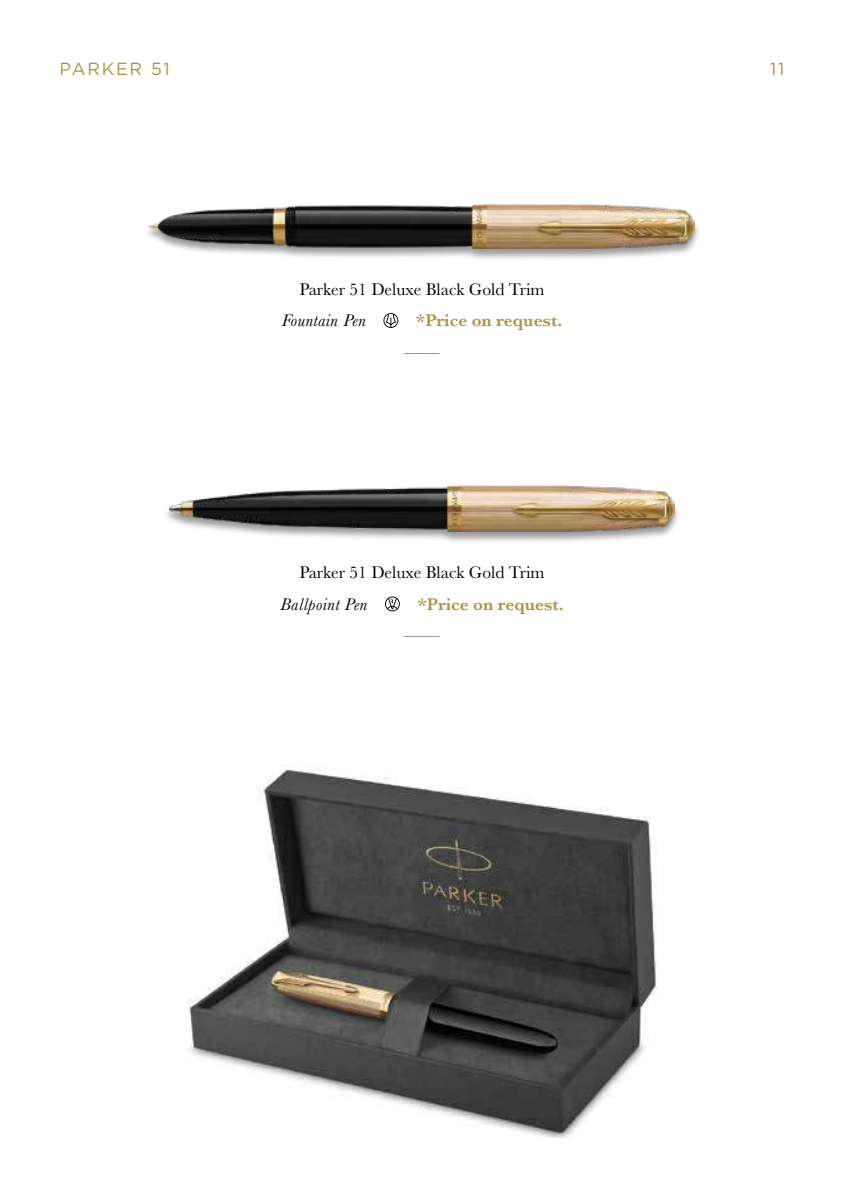
<style>
.page{position:relative;width:844px;height:1197px;background:#fff}
.page>*{position:absolute;margin:0;border:0;box-sizing:border-box;transform-origin:0 0}
.t1{font:17.5px "Baskerville MT Std";color:#000}
.t2{font:600 17.5px "Baskerville";color:#b19141}
.t3{font:italic 17.5px "Baskerville MT Std";letter-spacing:.025em;color:#000}
.t4{font:17.5px "Gotham";letter-spacing:.1em;color:#b19141}
</style>
<div class="page">
<img style="left:186px;top:765px;width:472px;height:372px">
<div style="left:143px;top:204px;width:558px;height:57px;background:#000;opacity:.4"></div>
<img style="left:149px;top:204px;width:546px;height:45px">
<div style="left:163px;top:485px;width:517px;height:59px;background:#000;opacity:.4"></div>
<img style="left:169px;top:486px;width:506px;height:46px">
<svg style="left:383px;top:313px;width:15px;height:15px"></svg>
<svg style="left:385px;top:597px;width:15px;height:14px"></svg>
<p class="t4" style="left:60px;top:58px;width:112px">PARKER 51</p>
<p class="t4" style="left:770px;top:58px;width:16px">11</p>
<p class="t1" style="left:299px;top:279px;width:247px">Parker 51 Deluxe Black Gold Trim</p>
<p class="t3" style="left:282px;top:310px;width:85px">Fountain Pen</p>
<p class="t2" style="left:416px;top:308px;width:148px">*Price on request.</p>
<p class="t1" style="left:404px;top:342px;width:36px">——</p>
<p class="t1" style="left:299px;top:562px;width:247px">Parker 51 Deluxe Black Gold Trim</p>
<p class="t3" style="left:280px;top:594px;width:88px">Ballpoint Pen</p>
<p class="t2" style="left:417px;top:592px;width:148px">*Price on request.</p>
<p class="t1" style="left:404px;top:625px;width:36px">——</p>
</div>
